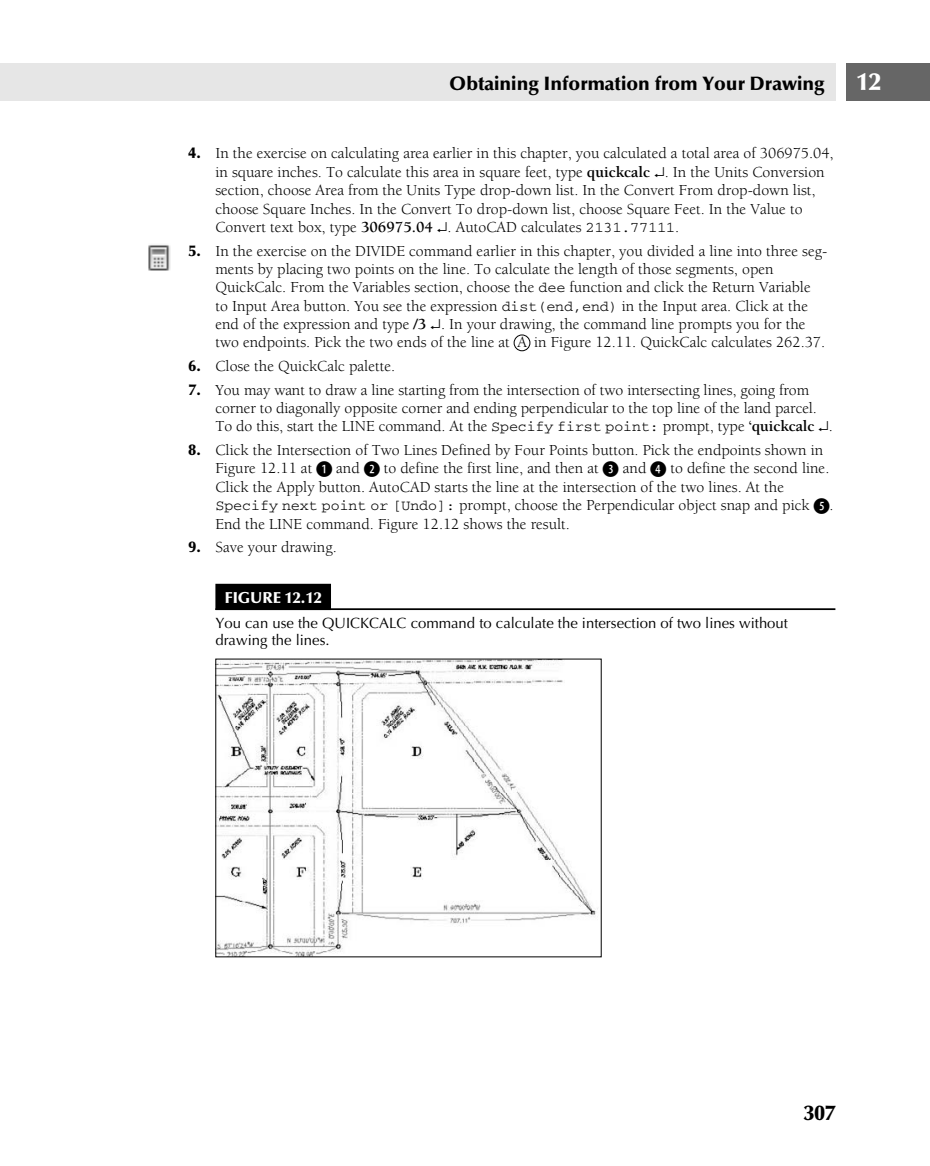
<style>
.page{position:relative;width:930px;height:1166px;background:#fff}
.page>*{position:absolute;margin:0;border:0;box-sizing:border-box;transform-origin:0 0}
.t1{font:900 24.5px "Optima LT Std";color:#fff}
.t2{font:900 21px "Optima LT Std";color:#000}
.t3{font:900 19.25px "Optima LT Std";color:#000}
.t4{font:15.75px/18.4px "Berkeley Std";color:#000}
.t5{font:900 15.75px "Optima LT Std";color:#fff}
.t6{font:14.88px/17.5px "Optima LT Std";color:#000}
.s1{font-family:"Optima LT Std";font-weight:900;font-size:15.4px}
.s2{font-weight:700}
.s3{font-family:"Wiley Code STD";font-size:14.88px}
.s4{font-family:"TY Circle Numbers"}
</style>
<div class="page">
<div style="left:0;top:63px;width:835px;height:38px;background:#e6e6e6"></div>
<div style="left:845px;top:63px;width:84px;height:38px;background:#666"></div>
<div style="left:215px;top:584px;width:116px;height:26px;background:#000"></div>
<hr style="left:215px;top:608px;width:620px;height:2px;background:#000">
<img style="left:148px;top:245px;width:23px;height:26px">
<div style="left:514px;top:335px;width:16px;height:16px;border:1px solid #000;border-radius:50%"></div>
<img style="left:217px;top:660px;width:381px;height:295px">
<p class="t3" style="left:449px;top:76px;width:377px">Obtaining Information from Your Drawing</p>
<h1 class="t1" style="left:856px;top:71px;width:26px">12</h1>
<p class="t4" style="left:215px;top:145px;width:619px;text-indent:-27px"><span class="s1">4.</span> In the exercise on calculating area earlier in this chapter, you calculated a total area of 306975.04, in square inches. To calculate this area in square feet, type <span class="s2">quickcalc</span> ↵. In the Units Conversion section, choose Area from the Units Type drop-down list. In the Convert From drop-down list, choose Square Inches. In the Convert To drop-down list, choose Square Feet. In the Value to Convert text box, type <span class="s2">306975.04</span> ↵. AutoCAD calculates <span class="s3">2131.77111</span>.</p>
<p class="t4" style="left:215px;top:242px;width:613px;text-indent:-27px"><span class="s1">5.</span> In the exercise on the DIVIDE command earlier in this chapter, you divided a line into three seg&shy;ments by placing two points on the line. To calculate the length of those segments, open QuickCalc. From the Variables section, choose the <span class="s3">dee</span> function and click the Return Variable<br>to Input Area button. You see the expression <span class="s3">dist(end,end)</span> in the Input area. Click at the end of the expression and type <span class="s2">/3</span> ↵. In your drawing, the command line prompts you for the two endpoints. Pick the two ends of the line at A in Figure 12.11. QuickCalc calculates 262.37.</p>
<p class="t4" style="left:188px;top:358px;width:208px"><span class="s1">6.</span> Close the QuickCalc palette.</p>
<p class="t4" style="left:215px;top:382px;width:619px;text-indent:-27px"><span class="s1">7.</span> You may want to draw a line starting from the intersection of two intersecting lines, going from corner to diagonally opposite corner and ending perpendicular to the top line of the land parcel.<br>To do this, start the LINE command. At the <span class="s3">Specify first point:</span> prompt, type <span class="s2">‘quickcalc</span> ↵.</p>
<p class="t4" style="left:215px;top:442px;width:619px;text-indent:-27px"><span class="s1">8.</span> Click the Intersection of Two Lines Defined by Four Points button. Pick the endpoints shown in Figure 12.11 at <span class="s4">1</span> and <span class="s4">2</span> to define the first line, and then at <span class="s4">3</span> and <span class="s4">4</span> to define the second line.<br>Click the Apply button. AutoCAD starts the line at the intersection of the two lines. At the <span class="s3">Specify next point or [Undo]:</span> prompt, choose the Perpendicular object snap and pick <span class="s4">5</span>.<br>End the LINE command. Figure 12.12 shows the result.</p>
<p class="t4" style="left:188px;top:539px;width:150px"><span class="s1">9.</span> Save your drawing.</p>
<p class="t5" style="left:225px;top:591px;width:98px">FIGURE 12.12</p>
<p class="t6" style="left:215px;top:615px;width:574px">You can use the QUICKCALC command to calculate the intersection of two lines without drawing the lines.</p>
<h2 class="t2" style="left:803px;top:1104px;width:33px">307</h2>
</div>
